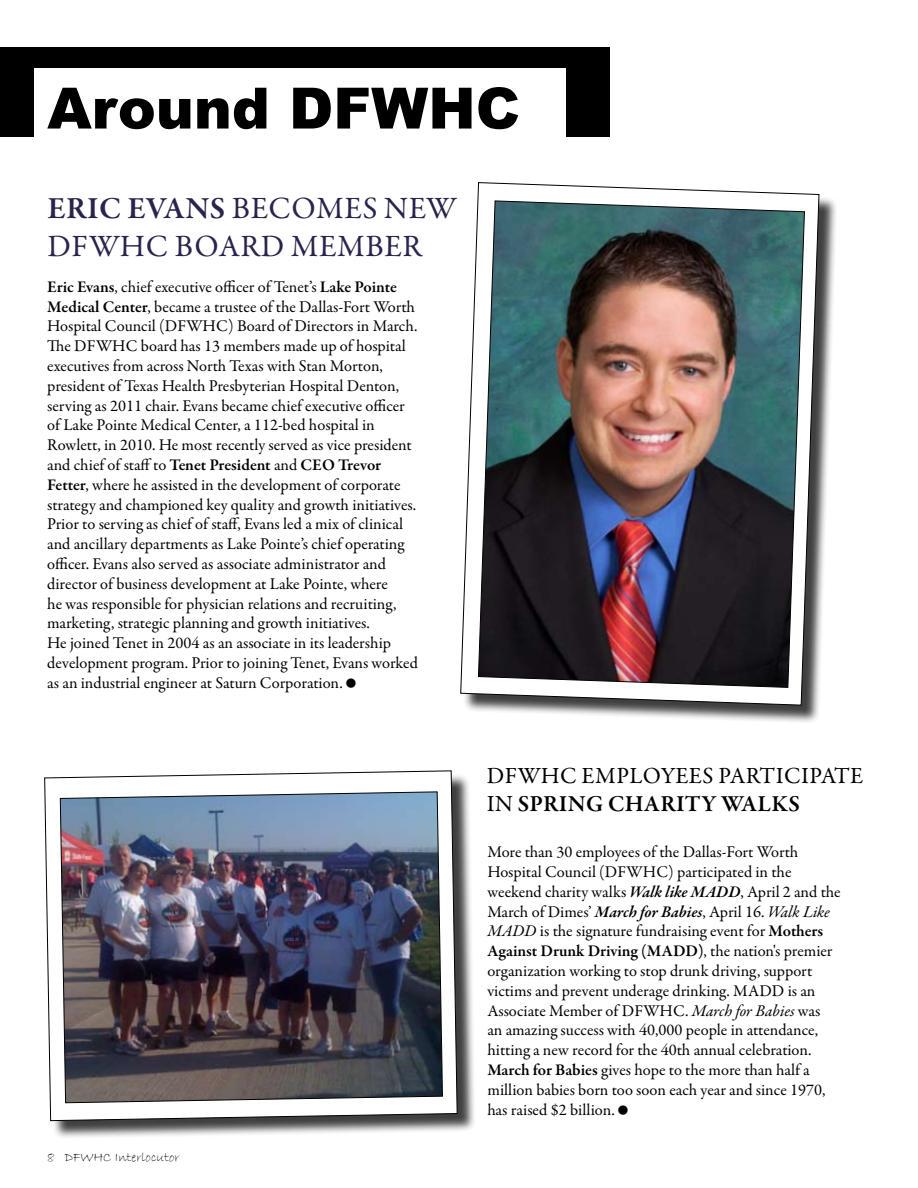
<style>
.page{position:relative;width:918px;height:1188px;background:#fff}
.page>*{position:absolute;margin:0;border:0;box-sizing:border-box;transform-origin:0 0}
.t1{font:900 57px "Arial";color:#000}
.t2{font:31.2px "Garamond Premr Pro";color:#29244d}
.t3{font:600 31.2px "Garamond Premr Pro";color:#29244d}
.t4{font:23.25px "Garamond Premr Pro";color:#000}
.t5{font:600 23.25px "Garamond Premr Pro";color:#000}
.t6{font:16.5px/19.8px "Garamond Premr Pro";letter-spacing:-.005em;color:#000}
.t7{font:13.5px "Bradley Hand ITC";color:#000}
.s1{font-weight:600}
.s2{font-weight:400}
.s3{font-weight:600;font-style:italic}
.s4{font-style:italic}
</style>
<div class="page">
<div style="left:463px;top:184px;width:374px;height:539px;background:#000;opacity:.75"></div>
<svg style="left:460px;top:182px;width:360px;height:524px"></svg>
<img style="left:478px;top:200px;width:327px;height:488px">
<div style="left:0;top:47px;width:610px;height:90px;background:#000"></div>
<div style="left:34px;top:68px;width:532px;height:89px;background:#fff"></div>
<div style="left:47px;top:773px;width:429px;height:366px;background:#000;opacity:.75"></div>
<svg style="left:44px;top:770px;width:414px;height:351px"></svg>
<img style="left:60px;top:791px;width:383px;height:313px">
<h1 class="t1" style="left:47px;top:67px;width:474px">Around DFWHC</h1>
<h2 class="t3" style="left:47px;top:190px;width:101px">ericevans</h2>
<h2 class="t2" style="left:232px;top:190px;width:22px">becomes</h2>
<h2 class="t2" style="left:384px;top:190px;width:26px">new</h2>
<h2 class="t2" style="left:47px;top:227px;width:25px">dfwhc</h2>
<h2 class="t2" style="left:175px;top:227px;width:23px">board</h2>
<h2 class="t2" style="left:291px;top:227px;width:23px">member</h2>
<p class="t6" style="left:47px;top:277px;width:372px"><span class="s1">Eric Evans</span>, chief executive officer of Tenet’s <span class="s1">Lake Pointe Medical Center</span>, became a trustee of the Dallas-Fort Worth Hospital Council (DFWHC) Board of Directors in March.<br>The DFWHC board has 13 members made up of hospital executives from across North Texas with Stan Morton, president of Texas Health Presbyterian Hospital Denton, serving as 2011 chair. Evans became chief executive officer of Lake Pointe Medical Center, a 112-bed hospital in Rowlett, in 2010. He most recently served as vice president and chief of staff to <span class="s1">Tenet President</span> and <span class="s1">CEO Trevor Fetter</span>, where he assisted in the development of corporate strategy and championed key quality and growth initiatives.<br>Prior to serving as chief of staff, Evans led a mix of clinical and ancillary departments as Lake Pointe’s chief operating officer. Evans also served as associate administrator and director of business development at Lake Pointe, where<br>he was responsible for physician relations and recruiting, marketing, strategic planning and growth initiatives.<br>He joined Tenet in 2004 as an associate in its leadership development program. Prior to joining Tenet, Evans worked as an industrial engineer at Saturn Corporation.</p>
<p class="t7" style="left:47px;top:1149px;width:134px">8 DFWHC Interlocutor</p>
<h3 class="t4" style="left:487px;top:762px;width:19px">dfwhc</h3>
<h3 class="t4" style="left:582px;top:762px;width:16px">employees</h3>
<h3 class="t4" style="left:719px;top:762px;width:15px">participate</h3>
<h3 class="t5" style="left:487px;top:789px;width:140px"><span class="s2">in</span>springchar</h3>
<h3 class="t5" style="left:676px;top:789px;width:62px">ity walks</h3>
<p class="t6" style="left:487px;top:843px;width:355px">More than 30 employees of the Dallas-Fort Worth Hospital Council (DFWHC) participated in the weekend charity walks <span class="s3">Walk like MADD</span>, April 2 and the March of Dimes’ <span class="s3">March for Babies</span>, April 16. <span class="s4">Walk Like MADD</span> is the signature fundraising event for <span class="s1">Mothers Against Drunk Driving (MADD)</span>, the nation's premier organization working to stop drunk driving, support victims and prevent underage drinking. MADD is an Associate Member of DFWHC. <span class="s4">March for Babies</span> was<br>an amazing success with 40,000 people in attendance, hitting a new record for the 40th annual celebration.<br><span class="s1">March for Babies</span> gives hope to the more than half a million babies born too soon each year and since 1970, has raised $2 billion.</p>
</div>
